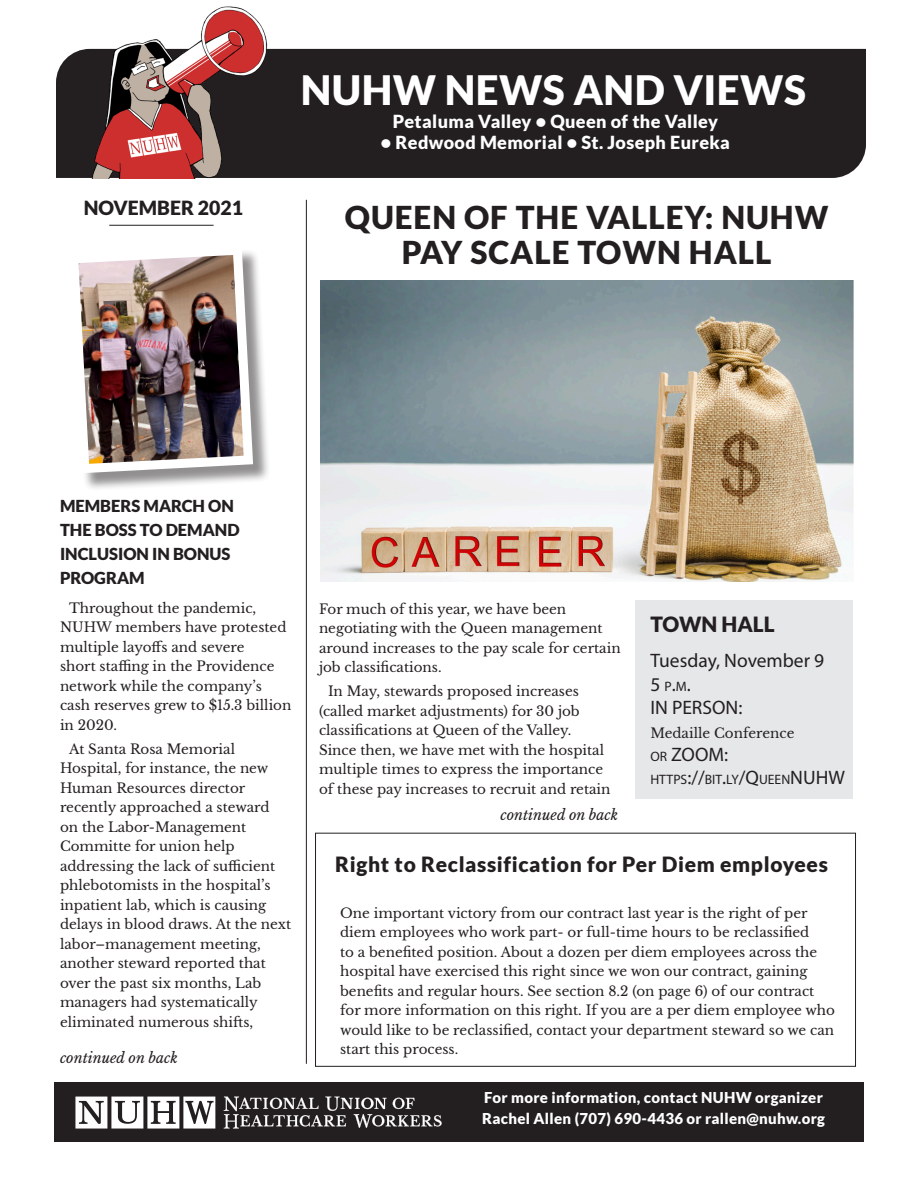
<style>
.page{position:relative;width:918px;height:1188px;background:#fff}
.page>*{position:absolute;margin:0;border:0;box-sizing:border-box;transform-origin:0 0}
.t1{font:900 40.5px "Lato";letter-spacing:.01em;color:#fff}
.t2{font:900 31.5px/34.5px "Lato";letter-spacing:.03em;color:#231f20;text-align:center}
.t3{font:900 21px "Lato";letter-spacing:.03em;color:#231f20}
.t4{font:900 21px "Lato";color:#231f20}
.t5{font:19.5px "Myriad Pro";color:#231f20}
.t6{font:19.5px "Myriad Pro";color:#231f20}
.t7{font:900 19.5px "Lato";color:#231f20}
.t8{font:900 18px "Lato";letter-spacing:.02em;color:#fff}
.t9{font:900 16.5px/24px "Lato";color:#231f20}
.t10{font:900 15px/21px "Lato";letter-spacing:.02em;color:#fff}
.t11{font:italic 14.25px "Libre Baskerville";color:#231f20}
.t12{font:13.65px "Myriad Pro";color:#231f20}
.t13{font:13.5px/19.5px "Libre Baskerville";color:#231f20}
.s1{font-size:19.5px}
.s2{font-size:13.65px}
</style>
<div class="page">
<div style="left:54px;top:1082px;width:810px;height:60px;background:#231f20"></div>
<div style="left:56px;top:49px;width:810px;height:129px;background:#231f20"></div>
<img style="left:81px;top:6px;width:192px;height:173px">
<hr style="left:109px;top:225px;width:105px;height:1px;background:#231f20">
<svg style="left:224px;top:1097px;width:218px;height:32px"></svg>
<svg style="left:75px;top:1097px;width:140px;height:32px"></svg>
<div style="left:72px;top:248px;width:200px;height:244px;background:#231f20;opacity:.5"></div>
<img style="left:72px;top:248px;width:186px;height:230px">
<img style="left:320px;top:281px;width:533px;height:301px">
<hr style="left:306px;top:200px;width:1px;height:864px;background:#231f20">
<div style="left:315px;top:833px;width:541px;height:234px;border:1px solid #231f20"></div>
<div style="left:635px;top:601px;width:218px;height:198px;background:#e6e7e9"></div>
<p class="t7" style="left:84px;top:197px;width:161px">NOVEMBER 2021</p>
<p class="t1" style="left:301px;top:66px;width:507px">NUHW NEWS AND VIEWS</p>
<p class="t8" style="left:393px;top:111px;width:327px">Petaluma Valley • Queen of the Valley</p>
<p class="t8" style="left:381px;top:132px;width:351px">• Redwood Memorial • St. Joseph Eureka</p>
<p class="t2" style="left:345px;top:200px;width:485px">QUEEN OF THE VALLEY: NUHW<br>PAY SCALE TOWN HALL</p>
<p class="t9" style="left:60px;top:494px;width:181px">MEMBERS MARCH ON<br>THE BOSS TO DEMAND<br>INCLUSION IN BONUS<br>PROGRAM</p>
<p class="t13" style="left:60px;top:598px;width:233px;text-indent:9px">Throughout the pandemic,<br>NUHW members have protested multiple layoffs and severe<br>short staffing in the Providence network while the company’s cash reserves grew to $15.3 billion in 2020.</p>
<p class="t13" style="left:60px;top:739px;width:233px;text-indent:9px">At Santa Rosa Memorial<br>Hospital, for instance, the new<br>Human Resources director recently approached a steward<br>on the Labor-Management<br>Committe for union help addressing the lack of sufficient phlebotomists in the hospital’s inpatient lab, which is causing delays in blood draws. At the next labor–management meeting, another steward reported that over the past six months, Lab managers had systematically eliminated numerous shifts,</p>
<p class="t11" style="left:60px;top:1049px;width:119px">continued on back</p>
<p class="t13" style="left:319px;top:599px;width:303px">For much of this year, we have been negotiating with the Queen management around increases to the pay scale for certain job classifications.</p>
<p class="t13" style="left:319px;top:682px;width:293px;text-indent:9px">In May, stewards proposed increases (called market adjustments) for 30 job classifications at Queen of the Valley.<br>Since then, we have met with the hospital multiple times to express the importance of these pay increases to recruit and retain</p>
<p class="t4" style="left:650px;top:612px;width:126px">TOWN HALL</p>
<p class="t5" style="left:650px;top:649px;width:175px">Tuesday, November 9</p>
<p class="t12" style="left:650px;top:678px;width:42px"><span class="s1">5</span> P<span class="s1">.</span>M<span class="s1">.</span></p>
<p class="t6" style="left:650px;top:696px;width:94px">IN PERSON:</p>
<p class="t13" style="left:650px;top:723px;width:146px">Medaille Conference</p>
<p class="t6" style="left:650px;top:743px;width:79px"><span class="s2">OR</span> ZOOM:</p>
<p class="t12" style="left:650px;top:771px;width:196px">HTTPS<span class="s1">://</span>BIT<span class="s1">.</span>LY<span class="s1">/Q</span>UEEN <span class="s1">NUHW</span></p>
<p class="t11" style="left:500px;top:806px;width:119px">continued on back</p>
<p class="t3" style="left:335px;top:852px;width:494px">Right to Reclassification for Per Diem employees</p>
<p class="t13" style="left:340px;top:903px;width:496px">One important victory from our contract last year is the right of per diem employees who work part- or full-time hours to be reclassified<br>to a benefited position. About a dozen per diem employees across the hospital have exercised this right since we won our contract, gaining benefits and regular hours. See section 8.2 (on page 6) of our contract for more information on this right. If you are a per diem employee who would like to be reclassified, contact your department steward so we can start this process.</p>
<p class="t10" style="left:482px;top:1087px;width:345px">For more information, contact NUHW organizer<br>Rachel Allen (707) 690-4436 or rallen@nuhw.org</p>
</div>
